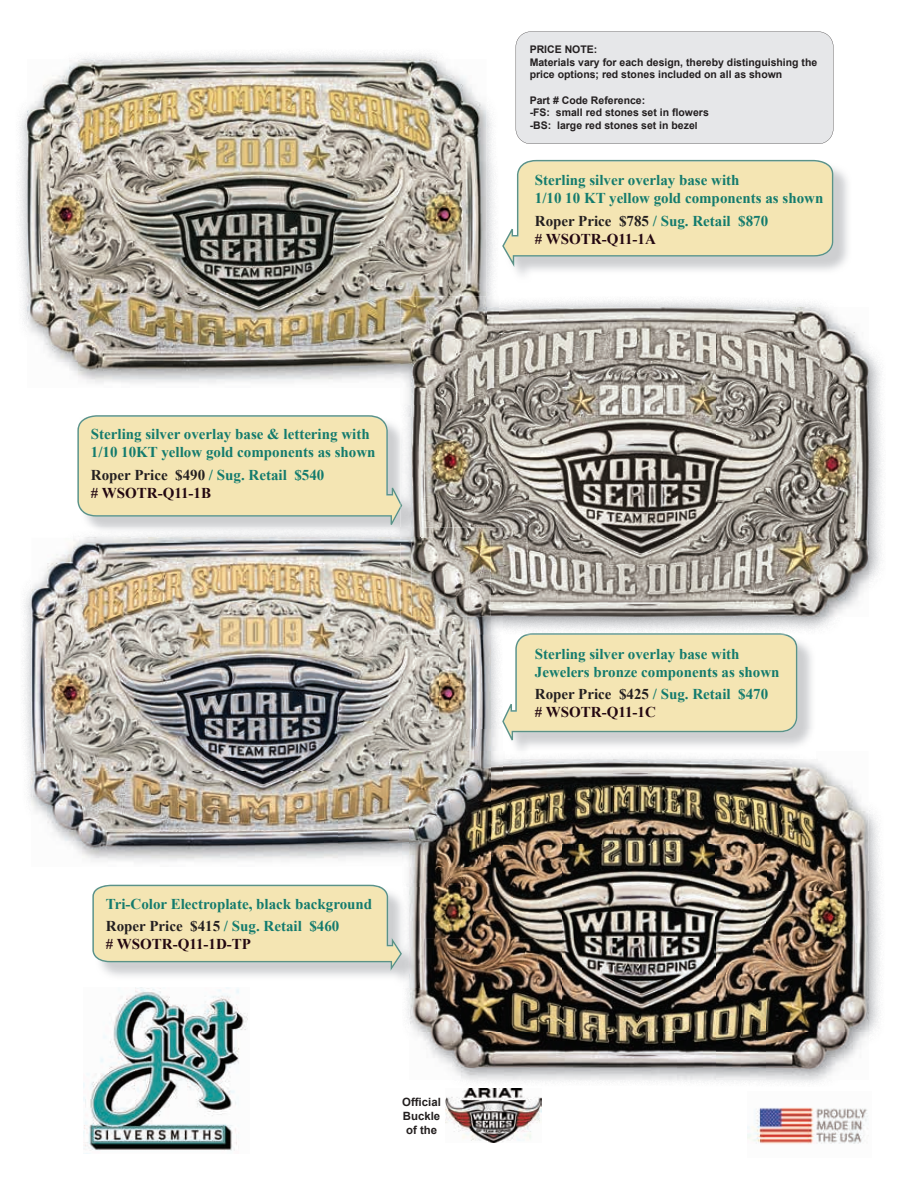
<style>
.page{position:relative;width:918px;height:1188px;background:#fff}
.page>*{position:absolute;margin:0;border:0;box-sizing:border-box;transform-origin:0 0}
.t1{font:700 15px/18px "Times New Roman";color:#137b6d}
.t2{font:700 15px "Times New Roman";color:#230711}
.t3{font:700 11.4px/14.2px "Arial";color:#231f1f;text-align:justify}
.t4{font:700 10.5px/12.6px "Arial";color:#231f20}
.s1{color:#231f20}
.s2{color:#230711}
.s3{font-size:9.75px}
</style>
<div class="page">
<img style="left:406px;top:810px;width:475px;height:274px">
<img style="left:503px;top:758px;width:110px;height:87px">
<img style="left:613px;top:758px;width:153px;height:87px">
<img style="left:766px;top:759px;width:102px;height:321px">
<img style="left:410px;top:845px;width:357px;height:235px">
<img style="left:23px;top:589px;width:476px;height:216px">
<img style="left:440px;top:751px;width:63px;height:115px">
<img style="left:406px;top:866px;width:85px;height:17px">
<img style="left:32px;top:539px;width:305px;height:323px">
<img style="left:337px;top:543px;width:103px;height:323px">
<img style="left:440px;top:635px;width:51px;height:94px">
<img style="left:19px;top:53px;width:476px;height:271px">
<img style="left:27px;top:59px;width:306px;height:324px">
<img style="left:333px;top:59px;width:154px;height:281px">
<img style="left:333px;top:340px;width:68px;height:41px">
<img style="left:405px;top:300px;width:478px;height:335px">
<img style="left:491px;top:617px;width:12px;height:18px">
<img style="left:401px;top:543px;width:90px;height:92px">
<svg style="left:487px;top:296px;width:12px;height:11px"></svg>
<img style="left:401px;top:296px;width:86px;height:91px">
<img style="left:462px;top:307px;width:254px;height:258px">
<img style="left:716px;top:307px;width:153px;height:310px">
<img style="left:412px;top:404px;width:50px;height:124px">
<img style="left:503px;top:565px;width:214px;height:52px">
<img style="left:420px;top:528px;width:83px;height:89px">
<img style="left:412px;top:538px;width:79px;height:79px">
<img style="left:412px;top:307px;width:87px;height:80px">
<img style="left:748px;top:1107px;width:120px;height:37px">
<img style="left:83px;top:987px;width:165px;height:167px">
<img style="left:445px;top:1089px;width:97px;height:53px">
<img style="left:514px;top:168px;width:334px;height:107px">
<svg style="left:502px;top:160px;width:331px;height:107px;background:#ece1b8"></svg>
<svg style="left:77px;top:415px;width:343px;height:128px;background:#e6ddbb"></svg>
<img style="left:511px;top:642px;width:301px;height:116px">
<img style="left:506px;top:729px;width:285px;height:11px">
<div style="left:502px;top:635px;width:295px;height:94px;background:#f4e5b3"></div>
<img style="left:525px;top:633px;width:262px;height:2px">
<img style="left:105px;top:887px;width:315px;height:100px">
<svg style="left:92px;top:885px;width:310px;height:86px;background:#eae0b7"></svg>
<div style="left:516px;top:31px;width:317px;height:113px;background:#e6e7e9"></div>
<p class="t1" style="left:91px;top:425px;width:286px">Sterling silver overlay base &amp; lettering with<br>1/10 10KT yellow gold components as shown</p>
<p class="t1" style="left:91px;top:465px;width:235px"><span class="s1">Roper Price $490</span> / Sug. Retail $540 <span class="s2"># WSOTR-Q11-1B</span></p>
<p class="t1" style="left:106px;top:892px;width:268px;line-height:22.5px">Tri-Color Electroplate, black background<br><span class="s1">Roper Price $415</span> / Sug. Retail $460</p>
<p class="t2" style="left:106px;top:934px;width:147px"># WSOTR-Q11-1D-TP</p>
<p class="t3" style="left:402px;top:1095px;width:40px">Official Buckle of the</p>
<p class="t4" style="left:530px;top:44px;width:289px">PRICE NOTE:<br>Materials vary for each design, thereby distinguishing the price options; red stones included on all as shown</p>
<p class="t4" style="left:530px;top:94px;width:181px">Part # Code Reference:<br>-FS: small red stones set in flowers -BS: large red stones set in beze<span class="s3">l</span></p>
<p class="t1" style="left:535px;top:171px;width:290px">Sterling silver overlay base with<br>1/10 10 KT yellow gold components as shown</p>
<p class="t1" style="left:535px;top:211px;width:235px"><span class="s1">Roper Price $785</span> / Sug. Retail $870 <span class="s2"># WSOTR-Q11-1A</span></p>
<p class="t1" style="left:535px;top:644px;width:246px">Sterling silver overlay base with<br>Jewelers bronze components as shown</p>
<p class="t1" style="left:535px;top:685px;width:235px"><span class="s1">Roper Price $425</span> / Sug. Retail $470 <span class="s2"># WSOTR-Q11-1C</span></p>
</div>
